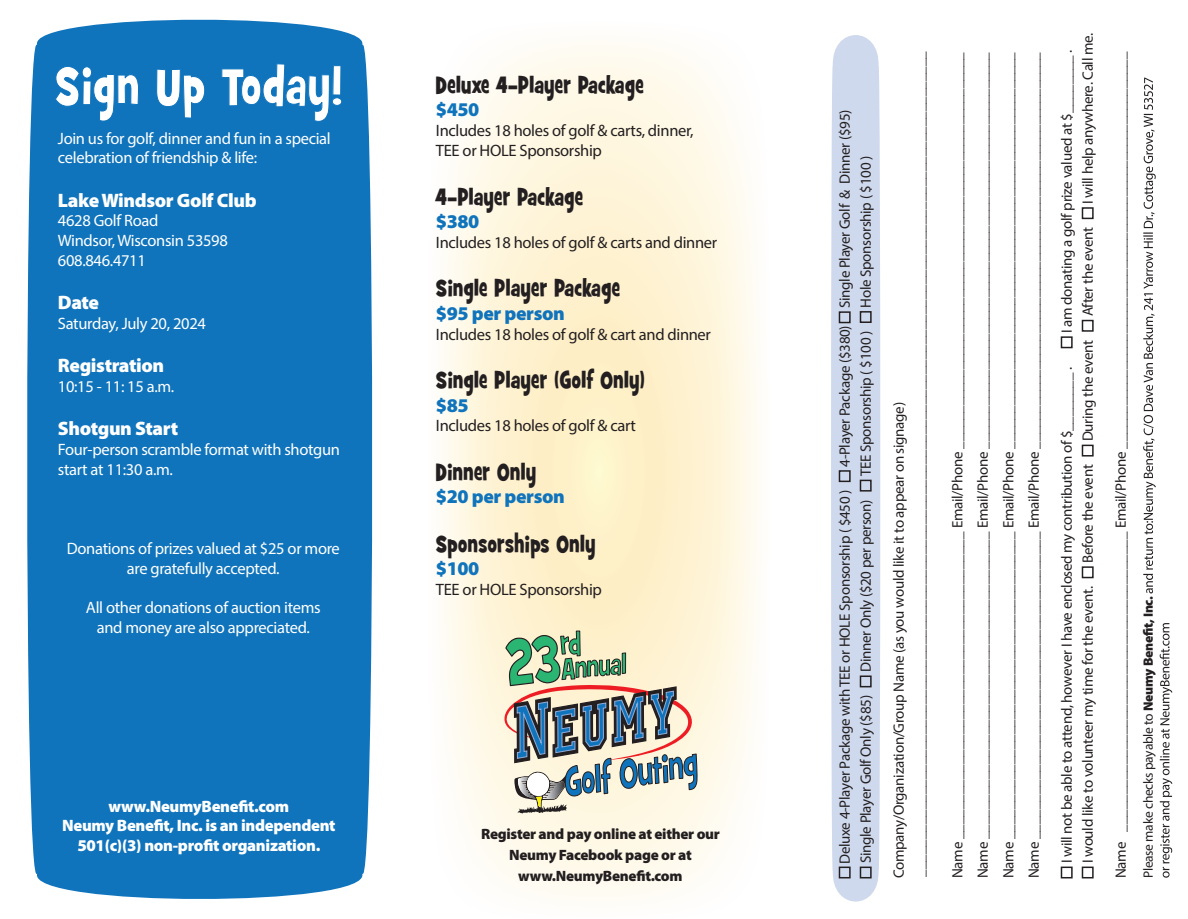
<style>
.page{position:relative;width:1188px;height:919px;background:#fff}
.page>*{position:absolute;margin:0;border:0;box-sizing:border-box;transform-origin:0 0}
.t1{font:700 54px "Grilled Cheese BTN Cn";letter-spacing:.02em;color:#fff}
.t2{font:700 24px "Grilled Cheese BTN Cn";letter-spacing:.02em;color:#231f20}
.t3{font:900 19.5px "Myriad Pro";letter-spacing:-.02em;color:#fff}
.t4{font:900 19.5px "Myriad Pro";letter-spacing:-.02em;color:#1074bc}
.t5{font:16.5px/19.8px "Myriad Pro";letter-spacing:-.02em;color:#fff}
.t6{font:16.5px/19.8px "Myriad Pro";letter-spacing:-.02em;color:#231f20}
.t7{font:900 16.5px/19.8px "Myriad Pro";letter-spacing:-.02em;color:#fff;text-align:center}
.t8{font:15px/25.5px "Myriad Pro";letter-spacing:-.02em;color:#231f20}
.t9{font:900 15px/21px "Myriad Pro";letter-spacing:-.02em;color:#231f20;text-align:center}
.t10{font:13.5px "Myriad Pro";letter-spacing:-.02em;color:#231f20}
.s1{font-weight:900}
</style>
<div class="page">
<div style="left:27px;top:19px;width:346px;height:880px;background:#1074bc"></div>
<div style="left:831px;top:35px;width:49px;height:866px;background:#cfd9ed"></div>
<div style="left:839px;top:866px;width:12px;height:12px;border:2px solid #231f20"></div>
<div style="left:839px;top:470px;width:12px;height:12px;border:2px solid #231f20"></div>
<div style="left:839px;top:311px;width:12px;height:12px;border:2px solid #231f20"></div>
<div style="left:860px;top:866px;width:12px;height:12px;border:2px solid #231f20"></div>
<div style="left:860px;top:675px;width:12px;height:12px;border:2px solid #231f20"></div>
<div style="left:860px;top:480px;width:12px;height:11px;border:2px solid #231f20"></div>
<div style="left:860px;top:311px;width:12px;height:12px;border:2px solid #231f20"></div>
<div style="left:1061px;top:866px;width:12px;height:12px;border:2px solid #231f20"></div>
<div style="left:1061px;top:336px;width:12px;height:12px;border:2px solid #231f20"></div>
<div style="left:1082px;top:866px;width:12px;height:12px;border:2px solid #231f20"></div>
<div style="left:1082px;top:566px;width:12px;height:12px;border:2px solid #231f20"></div>
<div style="left:1082px;top:444px;width:12px;height:12px;border:2px solid #231f20"></div>
<div style="left:1082px;top:320px;width:12px;height:12px;border:2px solid #231f20"></div>
<div style="left:1082px;top:207px;width:12px;height:12px;border:2px solid #231f20"></div>
<svg style="left:1143px;top:78px;width:13px;height:515px"></svg>
<svg style="left:1160px;top:623px;width:12px;height:254px"></svg>
<div style="left:55px;top:66px;width:84px;height:167px;background:#1074bc"></div>
<div style="left:156px;top:19px;width:49px;height:100px;background:#1074bc"></div>
<div style="left:221px;top:19px;width:121px;height:153px;background:#1074bc"></div>
<svg style="left:500px;top:629px;width:203px;height:195px;background:#bcbfb1"></svg>
<h1 class="t1" style="left:55px;top:50px;width:289px">Sign Up Today!</h1>
<p class="t5" style="left:58px;top:128px;width:274px">Join us for golf, dinner and fun in a special celebration of friendship &amp; life:</p>
<h3 class="t3" style="left:58px;top:189px;width:200px">LakeWindsor Golf Club</h3>
<p class="t5" style="left:58px;top:211px;width:172px">4628 Golf Road<br>Windsor, Wisconsin 53598<br>608.846.4711</p>
<h3 class="t3" style="left:58px;top:291px;width:43px">Date</h3>
<p class="t5" style="left:58px;top:313px;width:150px">Saturday, July 20, 2024</p>
<h3 class="t3" style="left:58px;top:354px;width:108px">Registration</h3>
<p class="t5" style="left:58px;top:376px;width:118px">10:15 - 11: 15 a.m.</p>
<h3 class="t3" style="left:58px;top:417px;width:122px">Shotgun Start</h3>
<p class="t5" style="left:58px;top:439px;width:284px">Four-person scramble format with shotgun start at 11:30 a.m.</p>
<p class="t5" style="left:67px;top:538px;width:275px;text-align:center">Donations of prizes valued at $25 or more are gratefully accepted.</p>
<p class="t5" style="left:86px;top:598px;width:236px;text-align:center">All other donations of auction items and money are also appreciated.</p>
<p class="t7" style="left:62px;top:796px;width:275px">www.NeumyBenefit.com<br>Neumy Benefit, Inc. is an independent<br>501(c)(3) non-profit organization.</p>
<h2 class="t2" style="left:436px;top:69px;width:209px">Deluxe 4-Player Package</h2>
<h3 class="t4" style="left:436px;top:99px;width:45px">$450</h3>
<p class="t6" style="left:436px;top:120px;width:259px">Includes 18 holes of golf &amp; carts, dinner,<br>TEE or HOLE Sponsorship</p>
<h2 class="t2" style="left:436px;top:181px;width:148px">4-Player Package</h2>
<h3 class="t4" style="left:436px;top:210px;width:45px">$380</h3>
<p class="t6" style="left:436px;top:232px;width:283px">Includes 18 holes of golf &amp; carts and dinner</p>
<h2 class="t2" style="left:436px;top:273px;width:185px">Single Player Package</h2>
<h3 class="t4" style="left:436px;top:302px;width:131px">$95 per person</h3>
<p class="t6" style="left:436px;top:324px;width:277px">Includes 18 holes of golf &amp; cart and dinner</p>
<h2 class="t2" style="left:436px;top:364px;width:210px">Single Player (Golf Only)</h2>
<h3 class="t4" style="left:436px;top:394px;width:34px">$85</h3>
<p class="t6" style="left:436px;top:416px;width:202px">Includes 18 holes of golf &amp; cart</p>
<h2 class="t2" style="left:436px;top:456px;width:102px">Dinner Only</h2>
<h3 class="t4" style="left:436px;top:486px;width:131px">$20 per person</h3>
<h2 class="t2" style="left:436px;top:528px;width:161px">Sponsorships Only</h2>
<h3 class="t4" style="left:436px;top:558px;width:45px">$100</h3>
<p class="t6" style="left:436px;top:579px;width:168px">TEE or HOLE Sponsorship</p>
<p class="t9" style="left:481px;top:823px;width:240px">Register and pay online at either our<br>Neumy Facebook page or at www.NeumyBenefit.com</p>
<p class="t8" style="left:832px;top:467px;width:358px;rotate:-90deg">4-Player Package ($380) Single Player Golf &amp; Dinner ($95)</p>
<p class="t8" style="left:853px;top:308px;width:153px;rotate:-90deg">Hole Sponsorship ( $100 )</p>
<p class="t8" style="left:853px;top:476px;width:147px;rotate:-90deg">TEE Sponsorship ( $100 )</p>
<p class="t8" style="left:832px;top:864px;width:376px;rotate:-90deg">Deluxe 4-Player Package withTEE or HOLE Sponsorship ( $450 )</p>
<p class="t8" style="left:853px;top:672px;width:174px;rotate:-90deg">Dinner Only ($20 per person)</p>
<p class="t8" style="left:853px;top:863px;width:169px;rotate:-90deg">Single Player Golf Only ($85)</p>
<p class="t8" style="left:888px;top:878px;width:828px;line-height:21px;rotate:-90deg">Company/Organization/Group Name (as you would like it to appear on signage) ______________________________________________________________________________________________________________</p>
<p class="t8" style="left:944px;top:878px;width:827px;text-align:justify;rotate:-90deg">Name _________________________________________ Email/Phone _______________________________________________________ Name _________________________________________ Email/Phone _______________________________________________________ Name _________________________________________ Email/Phone _______________________________________________________ Name _________________________________________ Email/Phone _______________________________________________________</p>
<p class="t8" style="left:1075px;top:204px;width:173px;rotate:-90deg">I will help anywhere. Call me.</p>
<p class="t8" style="left:1054px;top:333px;width:285px;rotate:-90deg">I am donating a golf prize valued at $________ .</p>
<p class="t8" style="left:1075px;top:316px;width:91px;rotate:-90deg">After the event</p>
<p class="t8" style="left:1075px;top:441px;width:103px;rotate:-90deg">During the event</p>
<p class="t8" style="left:1054px;top:863px;width:498px;rotate:-90deg">I will not be able to attend, however I have enclosed my contribution of $________ .</p>
<p class="t8" style="left:1075px;top:563px;width:100px;rotate:-90deg">Before the event</p>
<p class="t8" style="left:1075px;top:863px;width:279px;rotate:-90deg">I would like to volunteer my time for the event.</p>
<p class="t8" style="left:1108px;top:878px;width:827px;rotate:-90deg">Name ________________________________________ Email/Phone _______________________________________________________</p>
<p class="t10" style="left:1140px;top:878px;width:284px;rotate:-90deg">Please make checks payable to <span class="s1">Neumy Benefit, Inc.</span></p>
</div>
